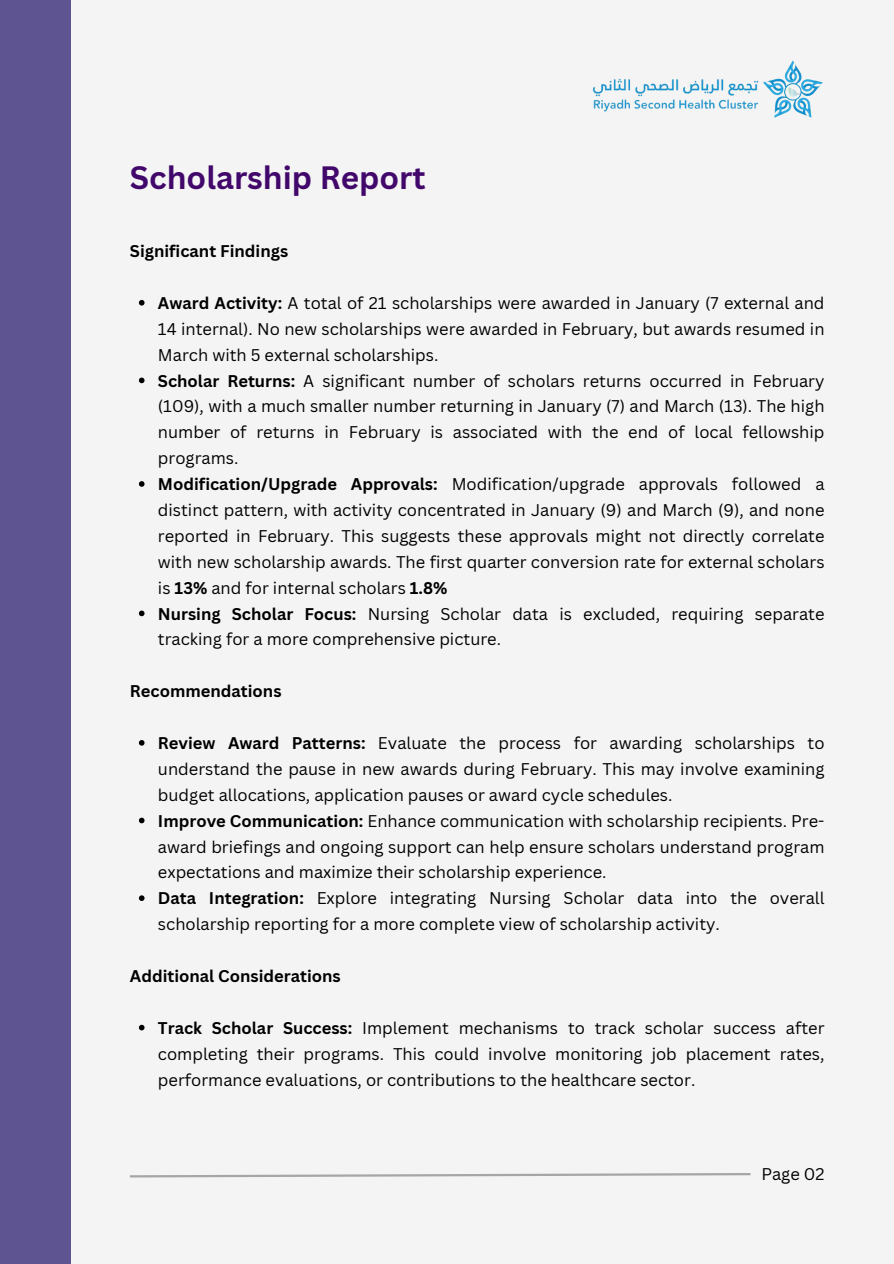
<style>
.page{position:relative;width:894px;height:1264px;background:#fff}
.page>*{position:absolute;margin:0;border:0;box-sizing:border-box;transform-origin:0 0}
.t1{font:700 31.5px "Canva Sans";color:#42076b}
.t2{font:16.5px/25.8px "Canva Sans";color:#000;text-align:justify}
.t3{font:700 16.5px "Canva Sans";color:#000}
.s1{font-weight:700}
</style>
<div class="page">
<div style="left:0;top:0;width:893px;height:1263px;background:#f4f4f4"></div>
<div style="left:0;top:0;width:71px;height:1263px;background:#5d5491"></div>
<svg style="left:130px;top:1173px;width:621px;height:5px"></svg>
<svg style="left:139px;top:300px;width:5px;height:5px"></svg>
<svg style="left:139px;top:377px;width:5px;height:6px"></svg>
<svg style="left:139px;top:481px;width:5px;height:6px"></svg>
<svg style="left:139px;top:610px;width:5px;height:6px"></svg>
<svg style="left:139px;top:740px;width:5px;height:5px"></svg>
<svg style="left:139px;top:817px;width:5px;height:6px"></svg>
<svg style="left:139px;top:895px;width:5px;height:6px"></svg>
<svg style="left:139px;top:1024px;width:5px;height:6px"></svg>
<img style="left:763px;top:60px;width:60px;height:58px">
<img style="left:592px;top:78px;width:167px;height:33px">
<h1 class="t1" style="left:130px;top:155px;width:297px">Scholarship Report</h1>
<h2 class="t3" style="left:130px;top:239px;width:160px">Significant Findings</h2>
<p class="t2" style="left:158px;top:289px;width:668px"><span class="s1">Award Activity:</span> A total of 21 scholarships were awarded in January (7 external and 14 internal). No new scholarships were awarded in February, but awards resumed in March with 5 external scholarships.</p>
<p class="t2" style="left:158px;top:367px;width:668px"><span class="s1">Scholar Returns:</span> A significant number of scholars returns occurred in February (109), with a much smaller number returning in January (7) and March (13). The high number of returns in February is associated with the end of local fellowship programs.</p>
<p class="t2" style="left:158px;top:471px;width:668px"><span class="s1">Modification/Upgrade Approvals:</span> Modification/upgrade approvals followed a distinct pattern, with activity concentrated in January (9) and March (9), and none reported in February. This suggests these approvals might not directly correlate with new scholarship awards. The first quarter conversion rate for external scholars is <span class="s1">13%</span> and for internal scholars <span class="s1">1.8%</span></p>
<p class="t2" style="left:158px;top:600px;width:668px"><span class="s1">Nursing Scholar Focus:</span> Nursing Scholar data is excluded, requiring separate tracking for a more comprehensive picture.</p>
<h2 class="t3" style="left:130px;top:679px;width:153px">Recommendations</h2>
<p class="t2" style="left:158px;top:729px;width:668px"><span class="s1">Review Award Patterns:</span> Evaluate the process for awarding scholarships to understand the pause in new awards during February. This may involve examining budget allocations, application pauses or award cycle schedules.</p>
<p class="t2" style="left:158px;top:807px;width:668px"><span class="s1">Improve Communication:</span> Enhance communication with scholarship recipients. Pre&shy;award briefings and ongoing support can help ensure scholars understand program expectations and maximize their scholarship experience.</p>
<p class="t2" style="left:158px;top:885px;width:668px"><span class="s1">Data Integration:</span> Explore integrating Nursing Scholar data into the overall scholarship reporting for a more complete view of scholarship activity.</p>
<h2 class="t3" style="left:130px;top:964px;width:212px">Additional Considerations</h2>
<p class="t2" style="left:158px;top:1014px;width:668px"><span class="s1">Track Scholar Success:</span> Implement mechanisms to track scholar success after completing their programs. This could involve monitoring job placement rates, performance evaluations, or contributions to the healthcare sector.</p>
<p class="t2" style="left:761px;top:1160px;width:65px">Page 02</p>
</div>
